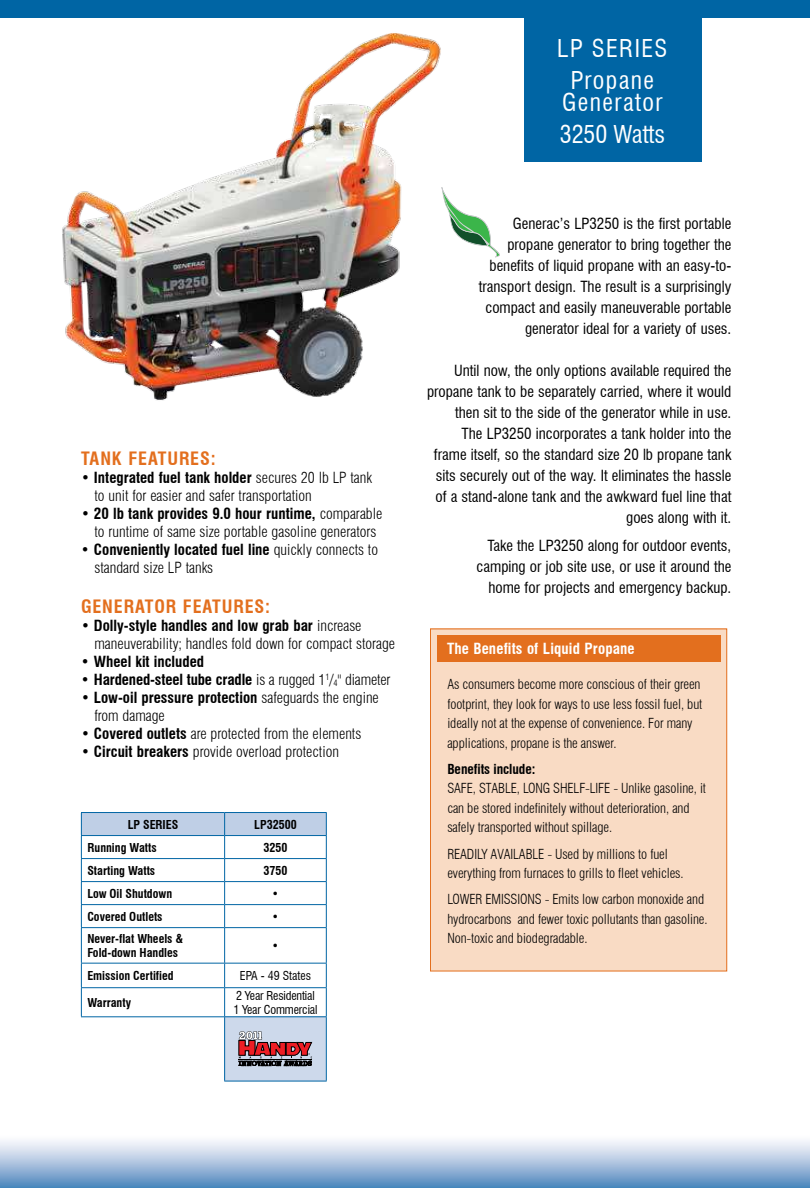
<style>
.page{position:relative;width:810px;height:1188px;background:#fff}
.page>*{position:absolute;margin:0;border:0;box-sizing:border-box;transform-origin:0 0}
.t1{font:condensed 24px/31.5px "Swiss 721 BT";letter-spacing:.06em;color:#fff;text-align:center}
.t2{font:700 condensed 18px "Swiss 721 BT";letter-spacing:.05em;color:#e36f1e}
.t3{font:condensed 15px/21px "Swiss 721 BT";color:#000;text-align:right}
.t4{font:300 condensed 15px/18px "Swiss 721 BT";color:#000}
.t5{font:700 condensed 15px "Swiss 721 BT";color:#000}
.t6{font:700 condensed 15px "Swiss 721 BT";letter-spacing:.01em;color:#fff}
.t7{font:300 condensed 13.5px/19.5px "Swiss 721 BT";letter-spacing:-.005em;color:#000}
.t8{font:700 condensed 13.5px "Swiss 721 BT";color:#000}
.t9{font:700 condensed 12px/14.4px "Swiss 721 BT";color:#000}
.t10{font:condensed 12px/13.5px "Swiss 721 BT";letter-spacing:-.01em;color:#000}
.s1{font-weight:400}
.s2{font-weight:700}
.s3{font-weight:300}
.s4{font-weight:300;font-size:8.7px}
</style>
<div class="page">
<div style="left:0;top:0;width:810px;height:17px;background:#0065a4"></div>
<div style="left:524px;top:0;width:178px;height:162px;background:#0065a4"></div>
<div style="left:0;top:1134px;width:810px;height:54px;background:linear-gradient(to bottom,#fff,#558abf)"></div>
<div style="left:431px;top:629px;width:296px;height:342px;background:#f9dbc4"></div>
<div style="left:430px;top:629px;width:297px;height:342px;border:1px solid #e36f1e"></div>
<div style="left:437px;top:635px;width:283px;height:27px;background:#e36f1e"></div>
<div style="left:225px;top:1017px;width:101px;height:64px;background:#cdd9eb"></div>
<hr style="left:81px;top:812px;width:144px;height:1px;background:#0065a4">
<hr style="left:225px;top:812px;width:102px;height:1px;background:#0065a4">
<svg style="left:81px;top:813px;width:246px;height:114px"></svg>
<hr style="left:81px;top:927px;width:144px;height:1px;background:#0065a4">
<hr style="left:81px;top:928px;width:1px;height:35px;background:#0065a4">
<hr style="left:225px;top:927px;width:102px;height:1px;background:#0065a4">
<hr style="left:224px;top:928px;width:1px;height:35px;background:#0065a4">
<hr style="left:326px;top:928px;width:1px;height:35px;background:#0065a4">
<hr style="left:81px;top:963px;width:144px;height:1px;background:#0065a4">
<hr style="left:225px;top:963px;width:102px;height:1px;background:#0065a4">
<hr style="left:81px;top:987px;width:144px;height:1px;background:#0065a4">
<svg style="left:81px;top:964px;width:1px;height:52px"></svg>
<hr style="left:225px;top:987px;width:102px;height:1px;background:#0065a4">
<svg style="left:224px;top:964px;width:1px;height:52px"></svg>
<svg style="left:326px;top:964px;width:1px;height:52px"></svg>
<hr style="left:225px;top:1016px;width:102px;height:1px;background:#0065a4">
<hr style="left:326px;top:1017px;width:1px;height:64px;background:#0065a4">
<hr style="left:224px;top:1081px;width:103px;height:1px;background:#0065a4">
<hr style="left:81px;top:1016px;width:144px;height:1px;background:#0065a4">
<hr style="left:224px;top:1017px;width:1px;height:64px;background:#0065a4">
<img style="left:62px;top:33px;width:380px;height:368px">
<svg style="left:442px;top:187px;width:58px;height:70px"></svg>
<svg style="left:239px;top:1031px;width:73px;height:35px"></svg>
<hr style="left:239px;top:1059px;width:73px;height:1px;background:#000">
<p class="t2" style="left:81px;top:451px;width:136px">tanK features:</p>
<p class="t4" style="left:95px;top:469px;width:279px;text-indent:-14px"><span class="s1">•</span> <span class="s2">integrated fuel tank holder</span> secures 20 lb LP tank to unit for easier and safer transportation</p>
<p class="t4" style="left:81px;top:505px;width:303px;text-align:center"><span class="s1">•</span> <span class="s2">20 lb tank provides 9.0 hour runtime,</span> comparable to runtime of same size portable gasoline generators</p>
<p class="t4" style="left:94px;top:541px;width:285px;text-indent:-13px"><span class="s1">•</span> <span class="s2">Conveniently located fuel line</span> quickly connects to standard size LP tanks</p>
<p class="t2" style="left:81px;top:599px;width:191px">Generator features:</p>
<p class="t4" style="left:94px;top:618px;width:302px;text-indent:-13px"><span class="s1">•</span> <span class="s2">dolly-style handles and low grab bar</span> increase maneuverability; handles fold down for compact storage</p>
<p class="t5" style="left:81px;top:656px;width:125px"><span class="s1">•</span> Wheel kit included</p>
<p class="t5" style="left:81px;top:674px;width:311px"><span class="s1">•</span> Hardened-steel tube cradle <span class="s3">is a rugged 1</span><sup>1</sup><span class="s3">/</span><span class="s4">4</span><span class="s3">" diameter</span></p>
<p class="t4" style="left:95px;top:690px;width:286px;text-indent:-13px"><span class="s1">•</span> <span class="s2">low-oil pressure protection</span> safeguards the engine from damage</p>
<p class="t4" style="left:81px;top:726px;width:282px"><span class="s1">•</span> <span class="s2">Covered outlets</span> are protected from the elements</p>
<p class="t4" style="left:81px;top:744px;width:260px"><span class="s1">•</span> <span class="s2">Circuit breakers</span> provide overload protection</p>
<p class="t9" style="left:128px;top:818px;width:52px">lP series</p>
<p class="t9" style="left:254px;top:818px;width:44px">lP32500</p>
<p class="t9" style="left:87px;top:841px;width:71px">running Watts</p>
<p class="t9" style="left:263px;top:841px;width:25px">3250</p>
<p class="t9" style="left:87px;top:864px;width:69px">starting Watts</p>
<p class="t9" style="left:263px;top:864px;width:25px">3750</p>
<p class="t9" style="left:87px;top:887px;width:86px">low oil shutdown</p>
<p class="t10" style="left:272px;top:888px;width:9px">•</p>
<p class="t9" style="left:87px;top:910px;width:77px">Covered outlets</p>
<p class="t10" style="left:272px;top:911px;width:9px">•</p>
<p class="t9" style="left:87px;top:932px;width:98px">never-flat Wheels &amp; fold-down Handles</p>
<p class="t10" style="left:272px;top:940px;width:9px">•</p>
<p class="t9" style="left:87px;top:969px;width:88px">emission Certified</p>
<p class="t10" style="left:240px;top:970px;width:73px">EPA - 49 States</p>
<p class="t9" style="left:87px;top:996px;width:45px">Warranty</p>
<p class="t10" style="left:233px;top:990px;width:86px">2 Year Residential<br>1 Year Commercial</p>
<h1 class="t1" style="left:557px;top:35px;width:112px">LP SERIES<br>Propane</h1>
<h1 class="t1" style="left:560px;top:89px;width:107px;text-align:left">Generator<br>3250 Watts</h1>
<p class="t3" style="left:479px;top:214px;width:254px">Generac’s LP3250 is the first portable propane generator to bring together the benefits of liquid propane with an easy-to&shy;transport design. The result is a surprisingly compact and easily maneuverable portable generator ideal for a variety of uses.</p>
<p class="t3" style="left:427px;top:361px;width:306px">Until now, the only options available required the propane tank to be separately carried, where it would then sit to the side of the generator while in use.<br>The LP3250 incorporates a tank holder into the frame itself, so the standard size 20 lb propane tank sits securely out of the way. It eliminates the hassle of a stand-alone tank and the awkward fuel line that goes along with it.</p>
<p class="t3" style="left:477px;top:536px;width:256px">Take the LP3250 along for outdoor events, camping or job site use, or use it around the home for projects and emergency backup.</p>
<p class="t6" style="left:447px;top:643px;width:189px">the Benefits of liquid Propane</p>
<p class="t7" style="left:447px;top:675px;width:256px">As consumers become more conscious of their green footprint, they look for ways to use less fossil fuel, but ideally not at the expense of convenience. For many applications, propane is the answer.</p>
<p class="t8" style="left:447px;top:763px;width:90px">Benefits include:</p>
<p class="t7" style="left:447px;top:780px;width:260px">SAFE, STABLE, LONG SHELF-LIFE - Unlike gasoline, it can be stored indefinitely without deterioration, and safely transported without spillage.</p>
<p class="t7" style="left:447px;top:845px;width:238px">READILY AVAILABLE - Used by millions to fuel everything from furnaces to grills to fleet vehicles.</p>
<p class="t7" style="left:447px;top:891px;width:262px">LOWER EMISSIONS - Emits low carbon monoxide and hydrocarbons and fewer toxic pollutants than gasoline.<br>Non-toxic and biodegradable.</p>
</div>
